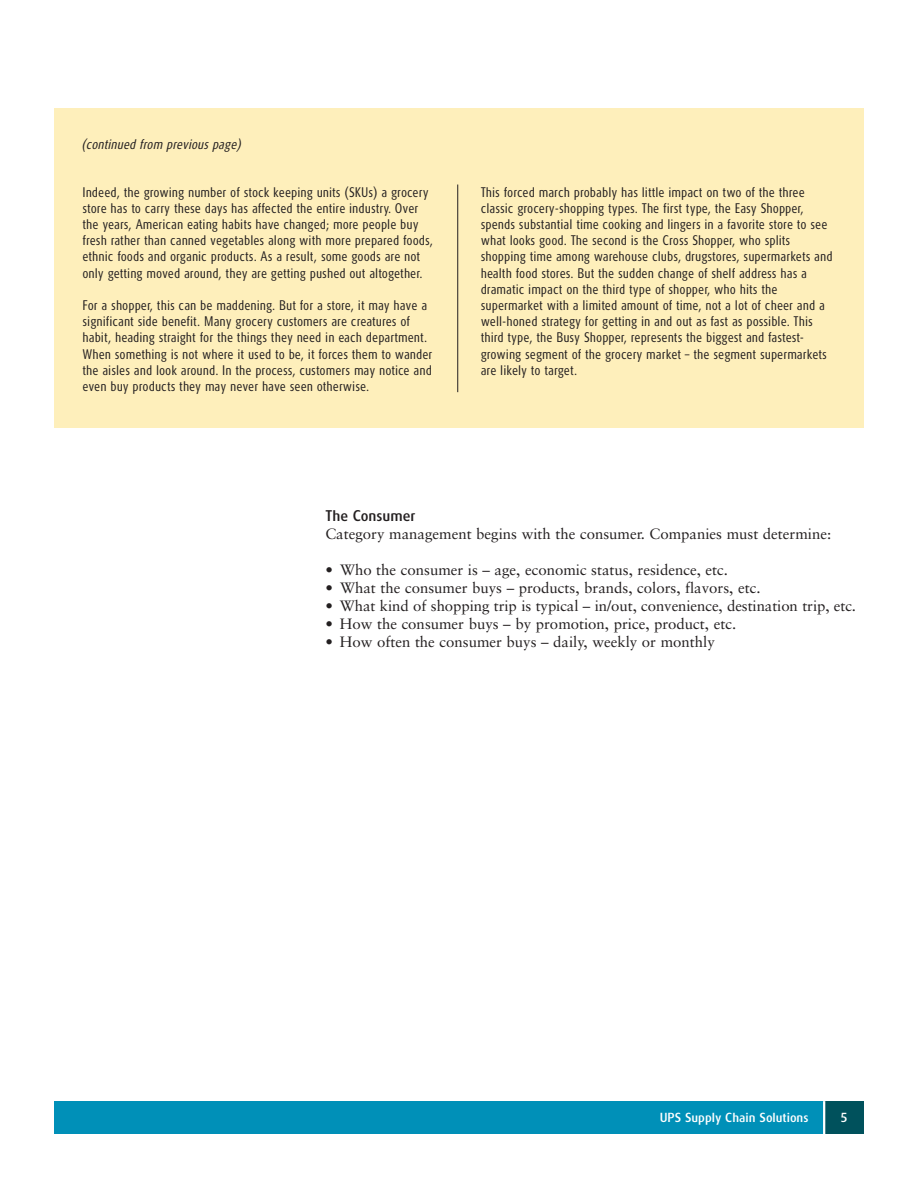
<style>
.page{position:relative;width:918px;height:1188px;background:#fff}
.page>*{position:absolute;margin:0;border:0;box-sizing:border-box;transform-origin:0 0}
.t1{font:15px "Sabon";color:#231f20}
.t2{font:500 15px "UPS Sans";color:#231f20}
.t3{font:condensed 13.5px/16.2px "UPS Sans";color:#231f20}
.t4{font:italic condensed 13.5px "UPS Sans";color:#231f20}
.t5{font:500 12.75px "UPS Sans";color:#fff}
</style>
<div class="page">
<div style="left:54px;top:108px;width:810px;height:320px;background:#feefbb"></div>
<hr style="left:457px;top:185px;width:1px;height:207px;background:#231f20">
<div style="left:824px;top:1102px;width:40px;height:32px;background:#00515c"></div>
<div style="left:54px;top:1102px;width:770px;height:32px;background:#0090b8"></div>
<hr style="left:823px;top:1101px;width:2px;height:33px;background:#fff">
<p class="t4" style="left:82px;top:136px;width:161px">(continued from previous page)</p>
<p class="t3" style="left:82px;top:184px;width:352px">Indeed, the growing number of stock keeping units (SKUs) a grocery store has to carry these days has affected the entire industry. Over the years, American eating habits have changed; more people buy fresh rather than canned vegetables along with more prepared foods, ethnic foods and organic products. As a result, some goods are not only getting moved around, they are getting pushed out altogether.</p>
<p class="t3" style="left:82px;top:297px;width:351px">For a shopper, this can be maddening. But for a store, it may have a significant side benefit. Many grocery customers are creatures of habit, heading straight for the things they need in each department.<br>When something is not where it used to be, it forces them to wander the aisles and look around. In the process, customers may notice and even buy products they may never have seen otherwise.</p>
<p class="t3" style="left:481px;top:184px;width:353px">This forced march probably has little impact on two of the three classic grocery-shopping types. The first type, the Easy Shopper, spends substantial time cooking and lingers in a favorite store to see what looks good. The second is the Cross Shopper, who splits shopping time among warehouse clubs, drugstores, supermarkets and health food stores. But the sudden change of shelf address has a dramatic impact on the third type of shopper, who hits the supermarket with a limited amount of time, not a lot of cheer and a well-honed strategy for getting in and out as fast as possible. This third type, the Busy Shopper, represents the biggest and fastest&shy;growing segment of the grocery market – the segment supermarkets are likely to target.</p>
<p class="t2" style="left:326px;top:507px;width:92px">The Consumer</p>
<p class="t1" style="left:326px;top:527px;width:507px">Category management begins with the consumer. Companies must determine:</p>
<p class="t1" style="left:326px;top:563px;width:404px">• Who the consumer is – age, economic status, residence, etc.</p>
<p class="t1" style="left:326px;top:581px;width:437px">• What the consumer buys – products, brands, colors, flavors, etc.</p>
<p class="t1" style="left:326px;top:599px;width:532px">• What kind of shopping trip is typical – in/out, convenience, destination trip, etc.</p>
<p class="t1" style="left:326px;top:617px;width:412px">• How the consumer buys – by promotion, price, product, etc.</p>
<p class="t1" style="left:326px;top:635px;width:391px">• How often the consumer buys – daily, weekly or monthly</p>
<p class="t5" style="left:660px;top:1110px;width:150px">UPS Supply Chain Solutions</p>
<p class="t5" style="left:840px;top:1110px;width:9px">5</p>
</div>
